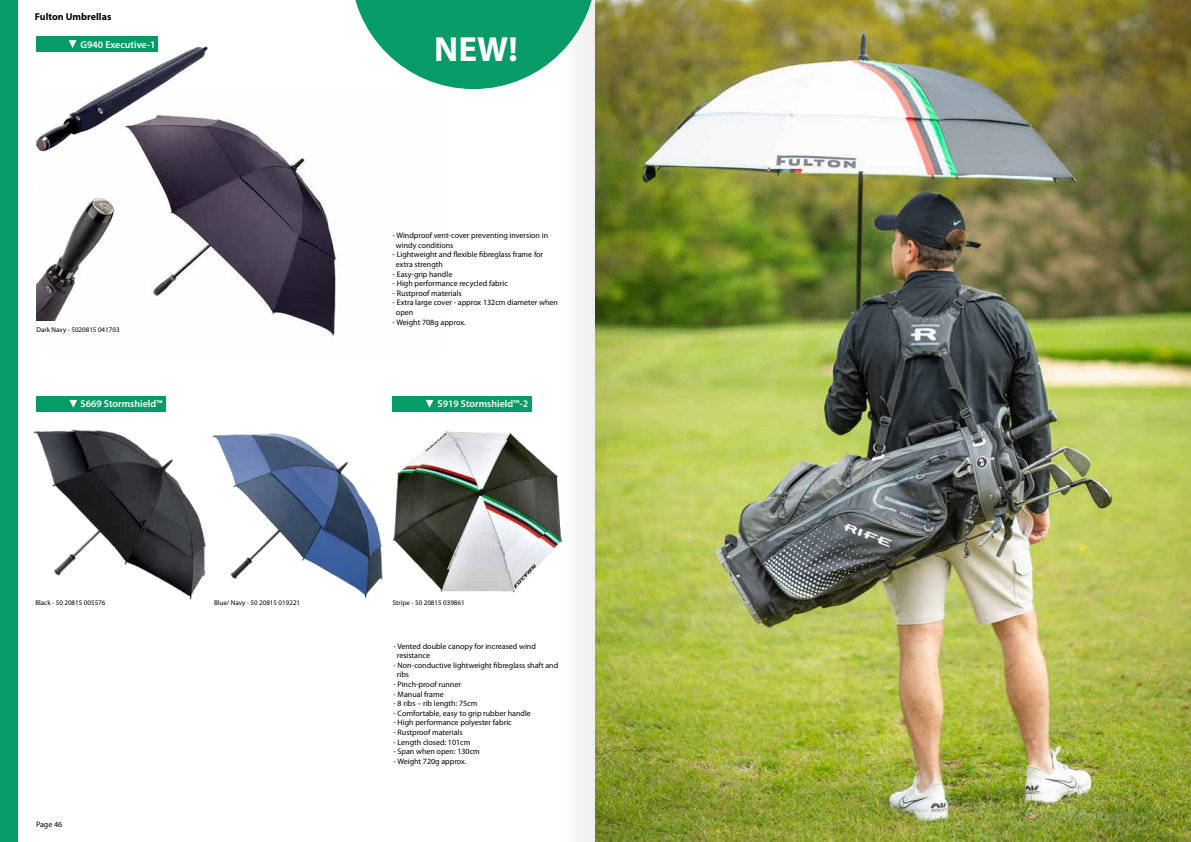
<style>
.page{position:relative;width:1191px;height:842px;background:#fff}
.page>*{position:absolute;margin:0;border:0;box-sizing:border-box;transform-origin:0 0}
.t1{font:700 35px "Myriad Pro";color:#fff}
.t2{font:600 10px "Myriad Pro";color:#fff}
.t3{font:700 10px "Myriad Pro";color:#000}
.t4{font:8px/9.6px "Myriad Pro";color:#000}
.t5{font:7px "Myriad Pro";color:#000}
</style>
<div class="page">
<div style="left:563px;top:0;width:72px;height:841px;background:#f5f5f4"></div>
<div style="left:0;top:0;width:17px;height:842px;background:#079b68"></div>
<div style="left:393px;top:396px;width:139px;height:16px;background:#079b68"></div>
<svg style="left:425px;top:400px;width:8px;height:8px"></svg>
<div style="left:36px;top:396px;width:130px;height:16px;background:#079b68"></div>
<svg style="left:69px;top:400px;width:8px;height:8px"></svg>
<img style="left:47px;top:122px;width:290px;height:215px">
<img style="left:33px;top:429px;width:173px;height:171px">
<img style="left:395px;top:431px;width:168px;height:162px">
<img style="left:212px;top:433px;width:183px;height:165px">
<svg style="left:355px;top:0;width:237px;height:89px"></svg>
<img style="left:595px;top:0;width:596px;height:842px">
<img style="left:36px;top:188px;width:88px;height:132px">
<img style="left:36px;top:36px;width:193px;height:134px">
<p class="t3" style="left:35px;top:10px;width:78px">Fulton Umbrellas</p>
<p class="t2" style="left:80px;top:38px;width:77px">G940 Executive-1</p>
<h1 class="t1" style="left:434px;top:27px;width:85px">NEW!</h1>
<p class="t5" style="left:36px;top:325px;width:85px">Dark Navy - 5020815 041703</p>
<p class="t4" style="left:396px;top:230px;width:154px;text-indent:-3px">- Windproof vent-cover preventing inversion in windy conditions</p>
<p class="t4" style="left:396px;top:250px;width:149px;text-indent:-3px">- Lightweight and flexible fibreglass frame for extra strength</p>
<p class="t4" style="left:392px;top:269px;width:61px">- Easy-grip handle</p>
<p class="t4" style="left:392px;top:278px;width:117px">- High performance recycled fabric</p>
<p class="t4" style="left:392px;top:288px;width:71px">- Rustproof materials</p>
<p class="t4" style="left:396px;top:298px;width:163px;text-indent:-3px">- Extra large cover - approx 132cm diameter when open</p>
<p class="t4" style="left:392px;top:317px;width:75px">- Weight 708g approx.</p>
<p class="t2" style="left:81px;top:397px;width:83px">S669 Stormshield™</p>
<p class="t2" style="left:437px;top:397px;width:92px">S919 Stormshield™-2</p>
<p class="t5" style="left:35px;top:598px;width:72px">Black - 50 20815 005576</p>
<p class="t5" style="left:214px;top:598px;width:88px">Blue/ Navy - 50 20815 019221</p>
<p class="t5" style="left:393px;top:598px;width:73px">Stripe - 50 20815 039861</p>
<p class="t4" style="left:36px;top:819px;width:28px">Page 46</p>
<p class="t4" style="left:397px;top:641px;width:140px;text-indent:-3px">- Vented double canopy for increased wind resistance</p>
<p class="t4" style="left:397px;top:660px;width:163px;text-indent:-3px">- Non-conductive lightweight fibreglass shaft and ribs</p>
<p class="t4" style="left:393px;top:679px;width:69px">- Pinch-proof runner</p>
<p class="t4" style="left:393px;top:689px;width:52px">- Manual frame</p>
<p class="t4" style="left:393px;top:698px;width:86px">- 8 ribs – rib length: 75cm</p>
<p class="t4" style="left:393px;top:708px;width:139px">- Comfortable, easy to grip rubber handle</p>
<p class="t4" style="left:393px;top:718px;width:120px">- High performance polyester fabric</p>
<p class="t4" style="left:393px;top:727px;width:71px">- Rustproof materials</p>
<p class="t4" style="left:393px;top:737px;width:78px">- Length closed: 101cm</p>
<p class="t4" style="left:393px;top:746px;width:88px">- Span when open: 130cm</p>
<p class="t4" style="left:393px;top:756px;width:75px">- Weight 720g approx.</p>
</div>
